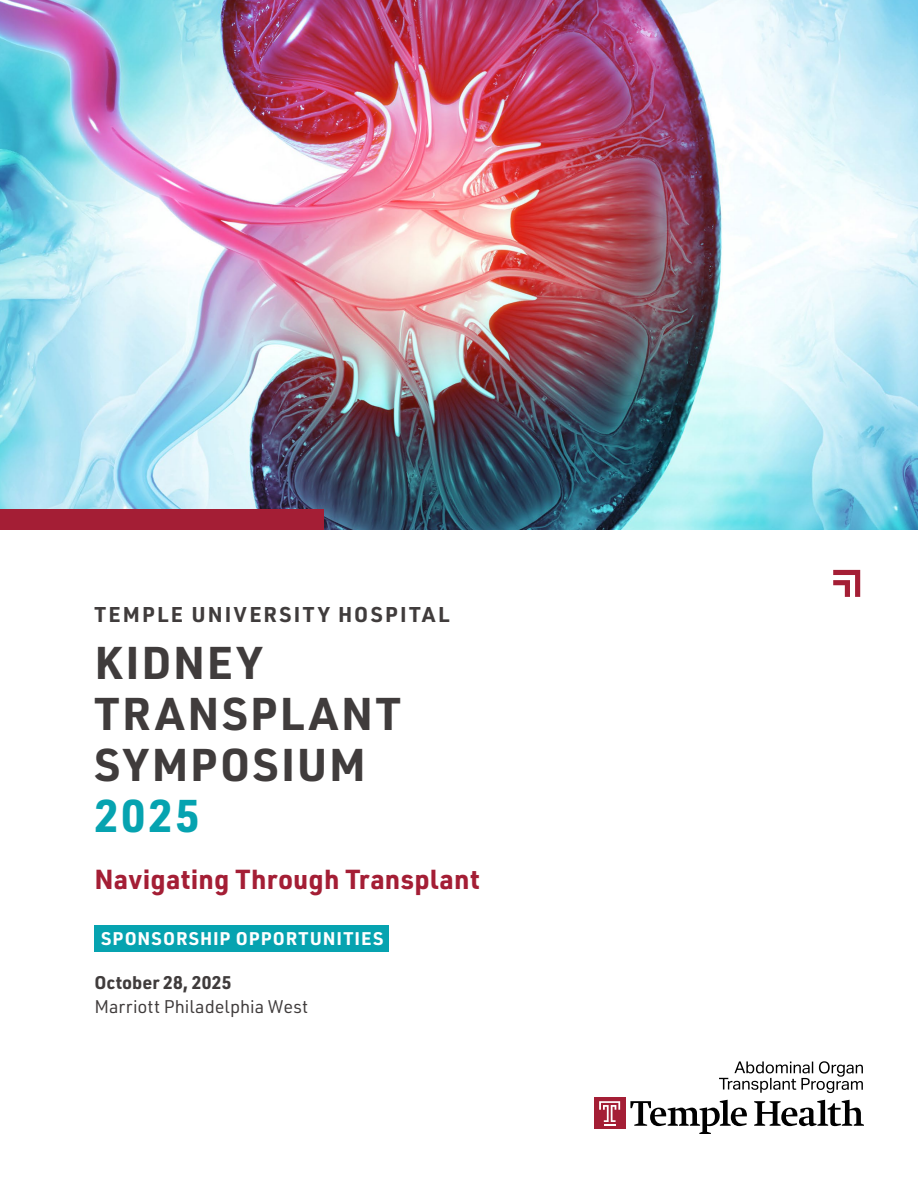
<style>
.page{position:relative;width:918px;height:1188px;background:#fff}
.page>*{position:absolute;margin:0;border:0;box-sizing:border-box;transform-origin:0 0}
.t1{font:700 45px/51px "URWDIN";letter-spacing:.06em;color:#403c3c}
.t2{font:700 45px "URWDIN";color:#06a3b0}
.t3{font:700 27px "URWDIN";letter-spacing:.005em;color:#a41e35}
.t4{font:700 21px "URWDIN";letter-spacing:.11em;color:#403c3c}
.t5{font:700 18px "URWDIN";letter-spacing:.06em;color:#fff}
.t6{font:18px "URWDIN";color:#403c3c}
.t7{font:700 18px "URWDIN";letter-spacing:.01em;color:#403c3c}
</style>
<div class="page">
<img style="left:0;top:0;width:918px;height:529px">
<div style="left:94px;top:925px;width:295px;height:27px;background:#06a3b0"></div>
<svg style="left:719px;top:1061px;width:144px;height:32px"></svg>
<svg style="left:630px;top:1100px;width:117px;height:34px"></svg>
<svg style="left:754px;top:1100px;width:110px;height:26px"></svg>
<div style="left:594px;top:1098px;width:31px;height:31px;background:#a41e35"></div>
<svg style="left:599px;top:1101px;width:21px;height:25px"></svg>
<svg style="left:833px;top:570px;width:27px;height:27px"></svg>
<div style="left:0;top:509px;width:324px;height:20px;background:#a41e35"></div>
<p class="t4" style="left:94px;top:600px;width:357px">TEMPLE UNIVERSITY HOSPITAL</p>
<h1 class="t1" style="left:94px;top:636px;width:308px">KIDNEY<br>TRANSPLANT<br>SYMPOSIUM</h1>
<h1 class="t2" style="left:94px;top:785px;width:107px">2025</h1>
<p class="t3" style="left:94px;top:860px;width:387px">Navigating Through Transplant</p>
<p class="t5" style="left:101px;top:926px;width:284px">SPONSORSHIP OPPORTUNITIES</p>
<p class="t7" style="left:94px;top:970px;width:139px">October 28, 2025</p>
<p class="t6" style="left:94px;top:995px;width:215px">Marriott Philadelphia West</p>
</div>
